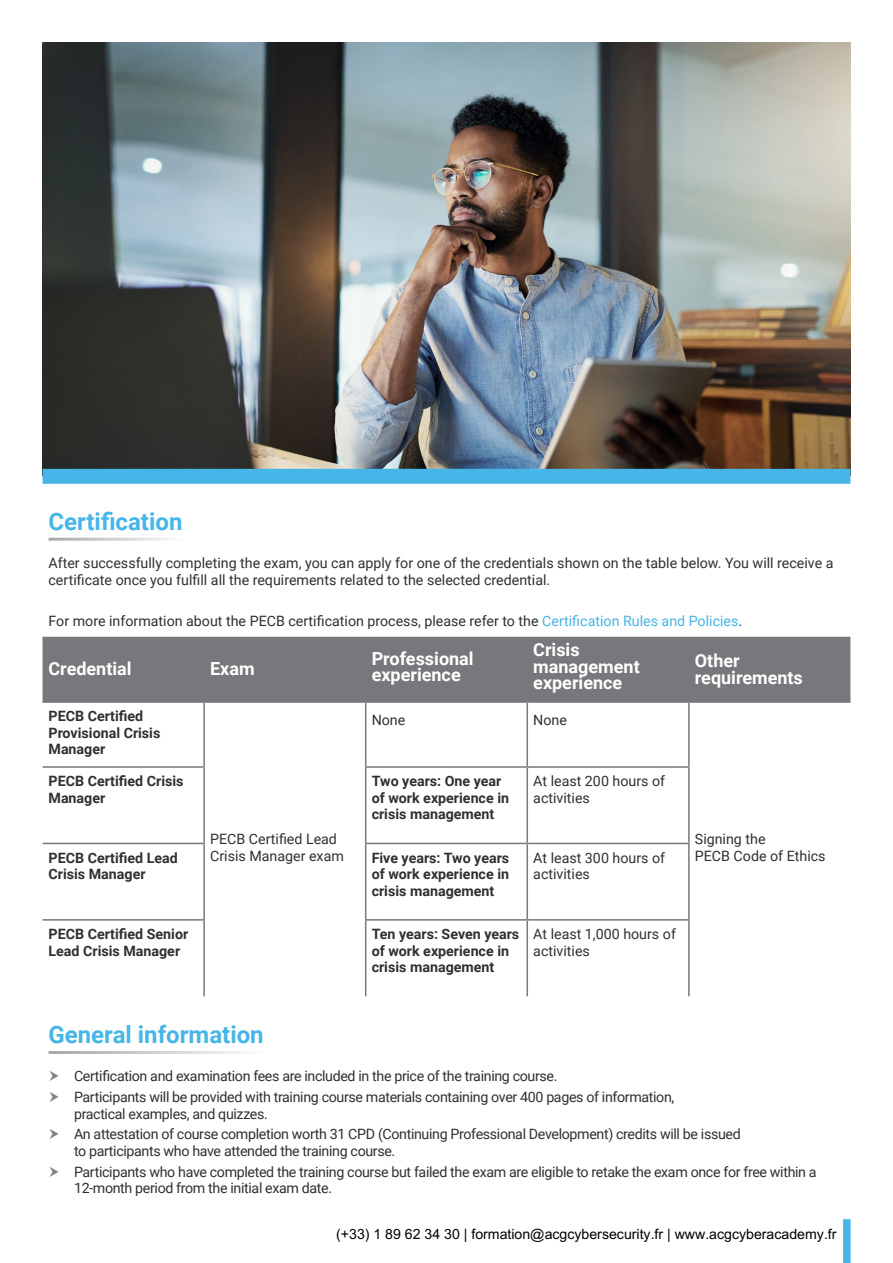
<style>
.page{position:relative;width:893px;height:1263px;background:#fff}
.page>*{position:absolute;margin:0;border:0;box-sizing:border-box;transform-origin:0 0}
.t1{font:700 24px "Roboto";color:#46b5e7}
.t2{font:700 18px/16.5px "Roboto";color:#fff}
.Bullet_Points{font:14.25px/16.5px "Roboto";letter-spacing:-.025em;color:#312f30}
.Bullet_Points-2{font:14.25px/16.5px "Roboto";color:#312f30}
.t3{font:700 14.25px/16.5px "Roboto";color:#312f30}
.t4{font:14.1px "Arial";color:#000}
.t5{font:13.95px "Arial";color:#000}
.s1{color:#46b5e7}
</style>
<div class="page">
<img style="left:43px;top:43px;width:807px;height:426px">
<div style="left:843px;top:1219px;width:8px;height:44px;background:#46b5e7"></div>
<div style="left:43px;top:469px;width:807px;height:15px;background:#46b5e7"></div>
<div style="left:43px;top:637px;width:807px;height:64px;background:#76787b"></div>
<hr style="left:203px;top:703px;width:2px;height:63px;background:#76787b">
<hr style="left:365px;top:703px;width:1px;height:63px;background:#76787b">
<hr style="left:526px;top:703px;width:2px;height:63px;background:#76787b">
<hr style="left:688px;top:703px;width:2px;height:63px;background:#76787b">
<hr style="left:43px;top:766px;width:162px;height:2px;background:#76787b">
<hr style="left:203px;top:768px;width:2px;height:75px;background:#76787b">
<hr style="left:365px;top:766px;width:162px;height:2px;background:#76787b">
<hr style="left:365px;top:768px;width:1px;height:75px;background:#76787b">
<hr style="left:527px;top:766px;width:163px;height:2px;background:#76787b">
<hr style="left:526px;top:768px;width:2px;height:75px;background:#76787b">
<hr style="left:688px;top:768px;width:2px;height:75px;background:#76787b">
<hr style="left:43px;top:843px;width:162px;height:1px;background:#76787b">
<hr style="left:203px;top:844px;width:2px;height:75px;background:#76787b">
<hr style="left:365px;top:843px;width:162px;height:1px;background:#76787b">
<hr style="left:365px;top:844px;width:1px;height:75px;background:#76787b">
<hr style="left:527px;top:843px;width:163px;height:1px;background:#76787b">
<hr style="left:526px;top:844px;width:2px;height:75px;background:#76787b">
<hr style="left:688px;top:844px;width:2px;height:75px;background:#76787b">
<hr style="left:43px;top:919px;width:162px;height:2px;background:#76787b">
<hr style="left:203px;top:921px;width:2px;height:75px;background:#76787b">
<hr style="left:365px;top:919px;width:162px;height:2px;background:#76787b">
<hr style="left:365px;top:921px;width:1px;height:75px;background:#76787b">
<hr style="left:527px;top:919px;width:163px;height:2px;background:#76787b">
<hr style="left:526px;top:921px;width:2px;height:75px;background:#76787b">
<hr style="left:688px;top:921px;width:2px;height:75px;background:#76787b">
<hr style="left:43px;top:701px;width:161px;height:2px;background:#76787b">
<hr style="left:204px;top:701px;width:162px;height:2px;background:#76787b">
<hr style="left:366px;top:701px;width:161px;height:2px;background:#76787b">
<hr style="left:527px;top:701px;width:162px;height:2px;background:#76787b">
<hr style="left:689px;top:701px;width:161px;height:2px;background:#76787b">
<p class="t1" style="left:49px;top:505px;width:135px">Certification</p>
<p class="Bullet_Points-2" style="left:49px;top:554px;width:787px">After successfully completing the exam, you can apply for one of the credentials shown on the table below. You will receive a certificate once you fulfill all the requirements related to the selected credential.</p>
<p class="Bullet_Points-2" style="left:49px;top:612px;width:695px">For more information about the PECB certification process, please refer to the <span class="s1">Certification Rules and Policies</span>.</p>
<p class="t2" style="left:49px;top:660px;width:85px">Credential</p>
<p class="t2" style="left:210px;top:660px;width:46px">Exam</p>
<p class="t2" style="left:372px;top:649px;width:103px">Professional experience</p>
<p class="t2" style="left:533px;top:641px;width:108px">Crisis management experience</p>
<p class="t2" style="left:695px;top:652px;width:110px">Other requirements</p>
<p class="t3" style="left:49px;top:707px;width:113px">PECB Certified<br>Provisional Crisis<br>Manager</p>
<p class="Bullet_Points" style="left:372px;top:712px;width:35px">None</p>
<p class="Bullet_Points" style="left:533px;top:712px;width:35px">None</p>
<p class="t3" style="left:49px;top:772px;width:137px">PECB Certified Crisis<br>Manager</p>
<p class="t3" style="left:372px;top:772px;width:139px">Two years: One year of work experience in crisis management</p>
<p class="Bullet_Points-2" style="left:533px;top:772px;width:133px">At least 200 hours of activities</p>
<p class="t3" style="left:49px;top:849px;width:131px">PECB Certified Lead<br>Crisis Manager</p>
<p class="t3" style="left:372px;top:849px;width:139px;text-align:justify">Five years: Two years of work experience in crisis management</p>
<p class="Bullet_Points-2" style="left:533px;top:849px;width:133px">At least 300 hours of activities</p>
<p class="t3" style="left:49px;top:925px;width:141px">PECB Certified Senior<br>Lead Crisis Manager</p>
<p class="t3" style="left:372px;top:925px;width:149px">Ten years: Seven years of work experience in crisis management</p>
<p class="Bullet_Points-2" style="left:533px;top:925px;width:144px">At least 1,000 hours of activities</p>
<p class="Bullet_Points-2" style="left:210px;top:830px;width:135px">PECB Certified Lead<br>Crisis Manager exam</p>
<p class="Bullet_Points-2" style="left:695px;top:830px;width:132px">Signing the<br>PECB Code of Ethics</p>
<p class="t1" style="left:49px;top:1018px;width:217px">General information</p>
<p class="Bullet_Points" style="left:74px;top:1067px;width:485px">Certification and examination fees are included in the price of the training course.</p>
<p class="Bullet_Points" style="left:74px;top:1088px;width:602px">Participants will be provided with training course materials containing over 400 pages of information, practical examples, and quizzes.</p>
<p class="Bullet_Points" style="left:74px;top:1125px;width:668px">An attestation of course completion worth 31 CPD (Continuing Professional Development) credits will be issued to participants who have attended the training course.</p>
<p class="Bullet_Points" style="left:74px;top:1163px;width:744px">Participants who have completed the training course but failed the exam are eligible to retake the exam once for free within a<br>12-month period from the initial exam date.</p>
<p class="t5" style="left:333px;top:1226px;width:504px">(+33) 1 89 62 34 30 | formation@acgcyberacademy.fr | www.acgcyberacademy.fr</p>
<p class="Bullet_Points-2" style="left:373px;top:1218px;width:454px">(+33) 1 89 62 34 30 | formation@acgcybersecurity.fr | acgcyberademy.fr</p>
<p class="t4" style="left:336px;top:1226px;width:502px">(+33) 1 89 62 34 30 | formation@acgcybersecurity.fr | www.acgcyberacademy.fr</p>
</div>
